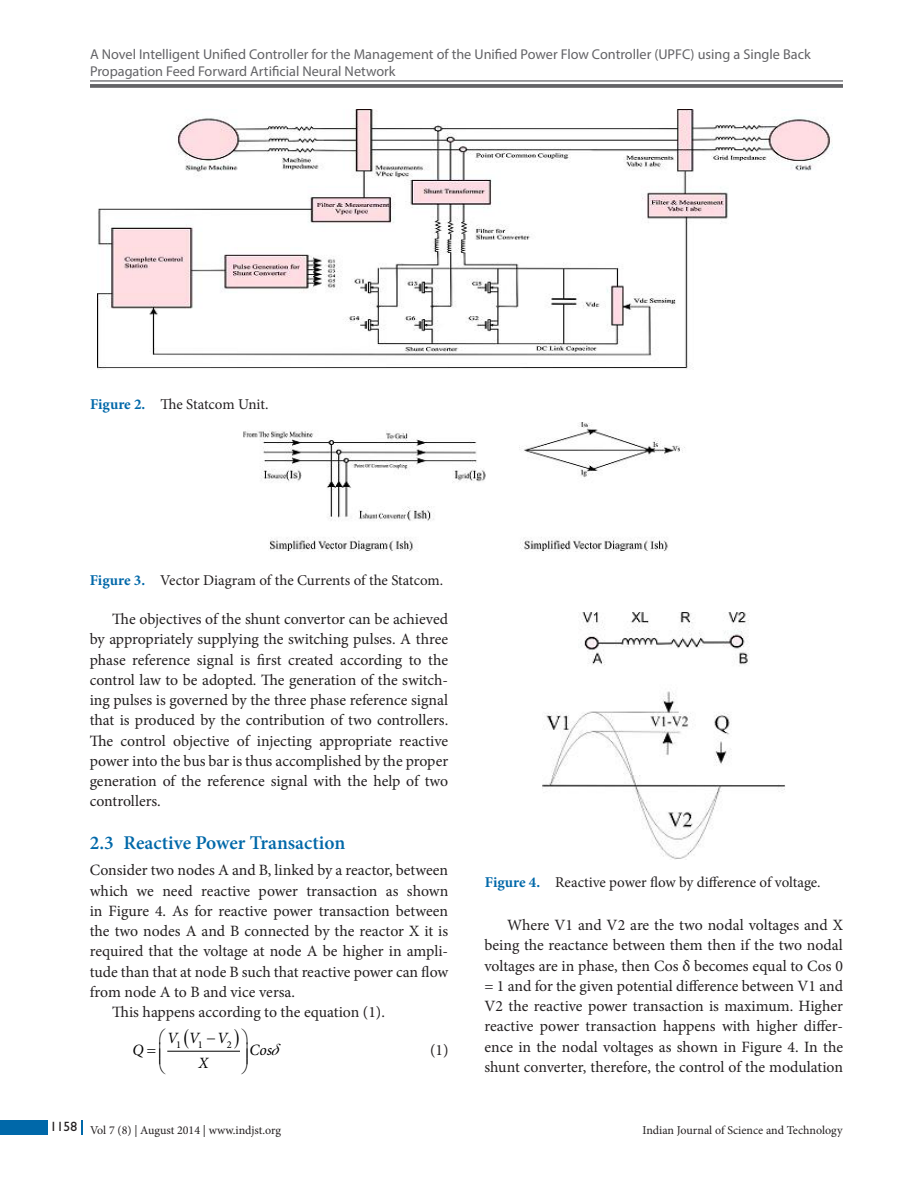
<style>
.page{position:relative;width:918px;height:1188px;background:#fff}
.page>*{position:absolute;margin:0;border:0;box-sizing:border-box;transform-origin:0 0}
.t1{font:600 19.5px "Minion Pro";color:#0068a9}
.t2{font:15.75px/20.2px "Minion Pro";color:#231f20;text-align:justify}
.t3{font:italic 15.75px/24.5px "Minion Pro";color:#000}
.t4{font:15px "Minion Pro";letter-spacing:-.005em;color:#231f20}
.t5{font:14.25px/17.2px "Myriad Pro";color:#636366}
.t6{font:12px "Minion Pro";color:#231f20}
.t7{font:10.5px "Minion Pro";color:#000}
.s1{font-weight:700;color:#0068a9}
</style>
<div class="page">
<hr style="left:90px;top:80px;width:753px;height:2px;background:#636366">
<svg style="left:90px;top:84px;width:753px;height:4px;fill:#67676a"></svg>
<div style="left:0;top:1120px;width:47px;height:15px;background:#0068a9"></div>
<svg style="left:81px;top:1120px;width:1px;height:15px"></svg>
<img style="left:98px;top:110px;width:735px;height:260px">
<img style="left:243px;top:423px;width:442px;height:129px">
<img style="left:542px;top:613px;width:243px;height:246px">
<hr style="left:167px;top:1051px;width:73px;height:1px;background:#000">
<svg style="left:234px;top:1050px;width:6px;height:2px"></svg>
<p class="t5" style="left:90px;top:45px;width:722px">A Novel Intelligent Unified Controller for the Management of the Unified Power Flow Controller (UPFC) using a Single Back<br>Propagation Feed Forward Artificial Neural Network</p>
<p class="t4" style="left:90px;top:394px;width:180px"><span class="s1">Figure 2.</span> The Statcom Unit.</p>
<p class="t4" style="left:90px;top:570px;width:355px"><span class="s1">Figure 3.</span> Vector Diagram of the Currents of the Statcom.</p>
<p class="t2" style="left:90px;top:609px;width:360px;text-indent:23px">The objectives of the shunt convertor can be achieved by appropriately supplying the switching pulses. A three phase reference signal is first created according to the control law to be adopted. The generation of the switch&shy;ing pulses is governed by the three phase reference signal that is produced by the contribution of two controllers.<br>The control objective of injecting appropriate reactive power into the bus bar is thus accomplished by the proper generation of the reference signal with the help of two controllers.</p>
<p class="t1" style="left:90px;top:829px;width:257px">2.3 Reactive Power Transaction</p>
<p class="t2" style="left:90px;top:860px;width:360px">Consider two nodes A and B, linked by a reactor, between</p>
<p class="t2" style="left:90px;top:881px;width:360px">which we need reactive power transaction as shown</p>
<p class="t2" style="left:90px;top:901px;width:360px">in Figure 4. As for reactive power transaction between</p>
<p class="t2" style="left:90px;top:921px;width:360px">the two nodes A and B connected by the reactor X it is</p>
<p class="t2" style="left:90px;top:941px;width:360px">required that the voltage at node A be higher in ampli-</p>
<p class="t2" style="left:90px;top:962px;width:360px">tude than that at node B such that reactive power can flow</p>
<p class="t2" style="left:90px;top:982px;width:207px">from node A to B and vice versa.</p>
<p class="t2" style="left:112px;top:1002px;width:274px">This happens according to the equation (1).</p>
<p class="t3" style="left:133px;top:1038px;width:13px">Q</p>
<p class="t3" style="left:199px;top:1026px;width:31px;text-indent:-32px">VV V<br>X</p>
<p class="t3" style="left:249px;top:1038px;width:24px">Cos</p>
<p class="t7" style="left:176px;top:1037px;width:7px">1</p>
<p class="t7" style="left:198px;top:1037px;width:7px">1</p>
<p class="t7" style="left:227px;top:1037px;width:7px">2</p>
<p class="t2" style="left:430px;top:1040px;width:20px">(1)</p>
<p class="t4" style="left:485px;top:872px;width:337px"><span class="s1">Figure 4.</span> Reactive power flow by difference of voltage.</p>
<p class="t2" style="left:484px;top:915px;width:360px;text-indent:23px">Where V1 and V2 are the two nodal voltages and X being the reactance between them then if the two nodal voltages are in phase, then Cos δ becomes equal to Cos 0 = 1 and for the given potential difference between V1 and V2 the reactive power transaction is maximum. Higher reactive power transaction happens with higher differ&shy;ence in the nodal voltages as shown in Figure 4. In the shunt converter, therefore, the control of the modulation</p>
<p class="t6" style="left:50px;top:1123px;width:233px"><sup>1158</sup> Vol 7 (8) | August 2014 | www.indjst.org</p>
<p class="t6" style="left:642px;top:1123px;width:202px">Indian Journal of Science and Technology</p>
</div>
